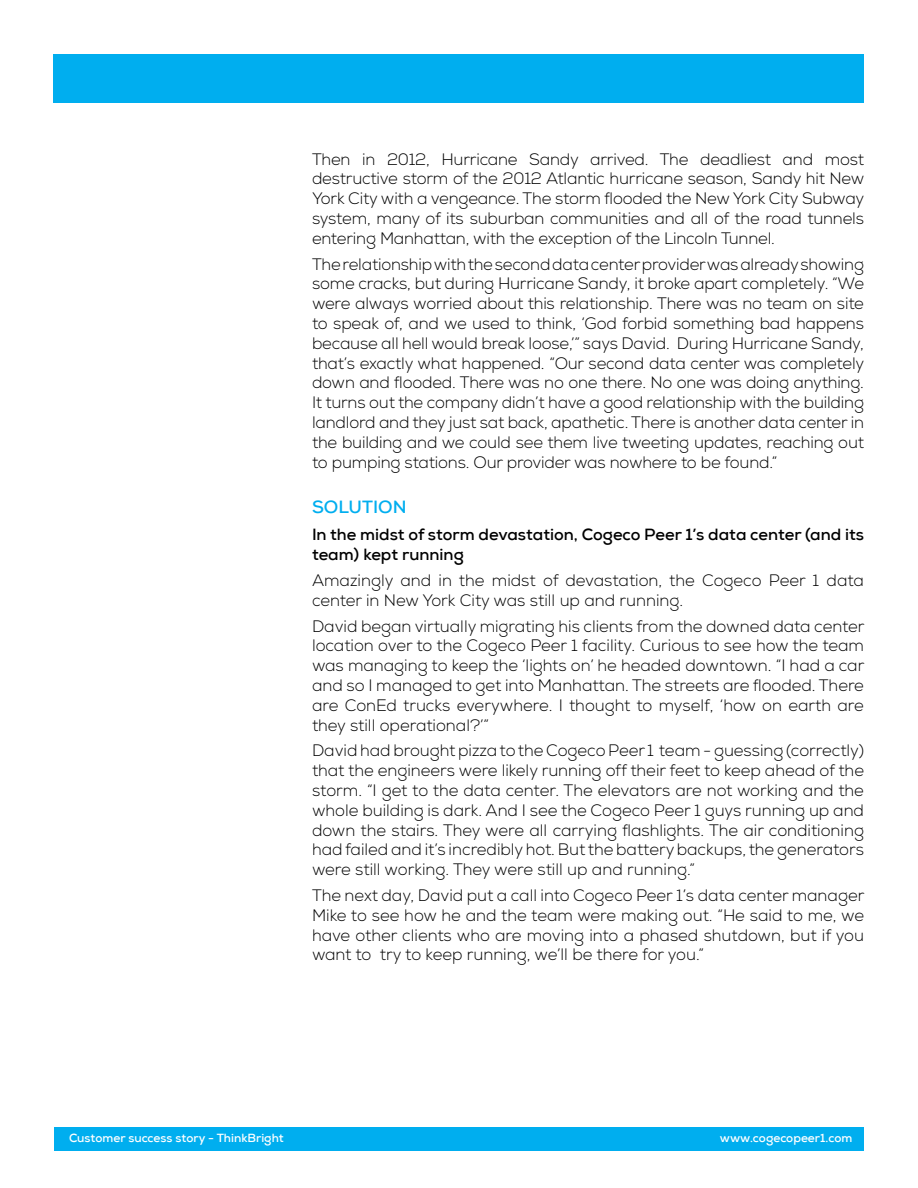
<style>
.page{position:relative;width:918px;height:1188px;background:#fff}
.page>*{position:absolute;margin:0;border:0;box-sizing:border-box;transform-origin:0 0}
.t1{font:700 18px "Nexa";color:#00aeef}
.t2{font:300 16.5px/19.8px "Nexa";color:#000;text-align:justify}
.t3{font:700 16.5px/19.8px "Nexa";color:#000}
.t4{font:700 12px "Nexa";color:#fff}
</style>
<div class="page">
<div style="left:54px;top:1127px;width:810px;height:23px;background:#00aeef"></div>
<div style="left:54px;top:54px;width:810px;height:48px;background:#00aeef"></div>
<p class="t2" style="left:312px;top:149px;width:554px">Then in 2012, Hurricane Sandy arrived. The deadliest and most destructive storm of the 2012 Atlantic hurricane season, Sandy hit New York City with a vengeance. The storm flooded the New York City Subway system, many of its suburban communities and all of the road tunnels entering Manhattan, with the exception of the Lincoln Tunnel.</p>
<p class="t2" style="left:312px;top:254px;width:554px">The relationship with the second data center provider was already showing some cracks, but during Hurricane Sandy, it broke apart completely. “We were always worried about this relationship. There was no team on site to speak of, and we used to think, ‘God forbid something bad happens because all hell would break loose,’” says David. During Hurricane Sandy, that’s exactly what happened. “Our second data center was completely down and flooded. There was no one there. No one was doing anything.<br>It turns out the company didn’t have a good relationship with the building landlord and they just sat back, apathetic. There is another data center in the building and we could see them live tweeting updates, reaching out to pumping stations. Our provider was nowhere to be found.”</p>
<p class="t1" style="left:312px;top:495px;width:96px">SOLUTION</p>
<p class="t3" style="left:312px;top:525px;width:554px">In the midst of storm devastation, Cogeco Peer 1’s data center (and its team) kept running</p>
<p class="t2" style="left:312px;top:571px;width:553px">Amazingly and in the midst of devastation, the Cogeco Peer 1 data center in New York City was still up and running.</p>
<p class="t2" style="left:312px;top:617px;width:554px">David began virtually migrating his clients from the downed data center location over to the Cogeco Peer 1 facility. Curious to see how the team was managing to keep the ‘lights on’ he headed downtown. “I had a car and so I managed to get into Manhattan. The streets are flooded. There are ConEd trucks everywhere. I thought to myself, ‘how on earth are they still operational?’”</p>
<p class="t2" style="left:312px;top:741px;width:554px">David had brought pizza to the Cogeco Peer 1 team - guessing (correctly) that the engineers were likely running off their feet to keep ahead of the storm. “I get to the data center. The elevators are not working and the whole building is dark. And I see the Cogeco Peer 1 guys running up and down the stairs. They were all carrying flashlights. The air conditioning had failed and it’s incredibly hot. But the battery backups, the generators were still working. They were still up and running.”</p>
<p class="t2" style="left:312px;top:886px;width:554px">The next day, David put a call into Cogeco Peer 1’s data center manager Mike to see how he and the team were making out. “He said to me, we have other clients who are moving into a phased shutdown, but if you want to try to keep running, we’ll be there for you.”</p>
<p class="t4" style="left:69px;top:1130px;width:216px">Customer success story - ThinkBright</p>
<p class="t4" style="left:720px;top:1130px;width:134px">www.cogecopeer1.com</p>
</div>
